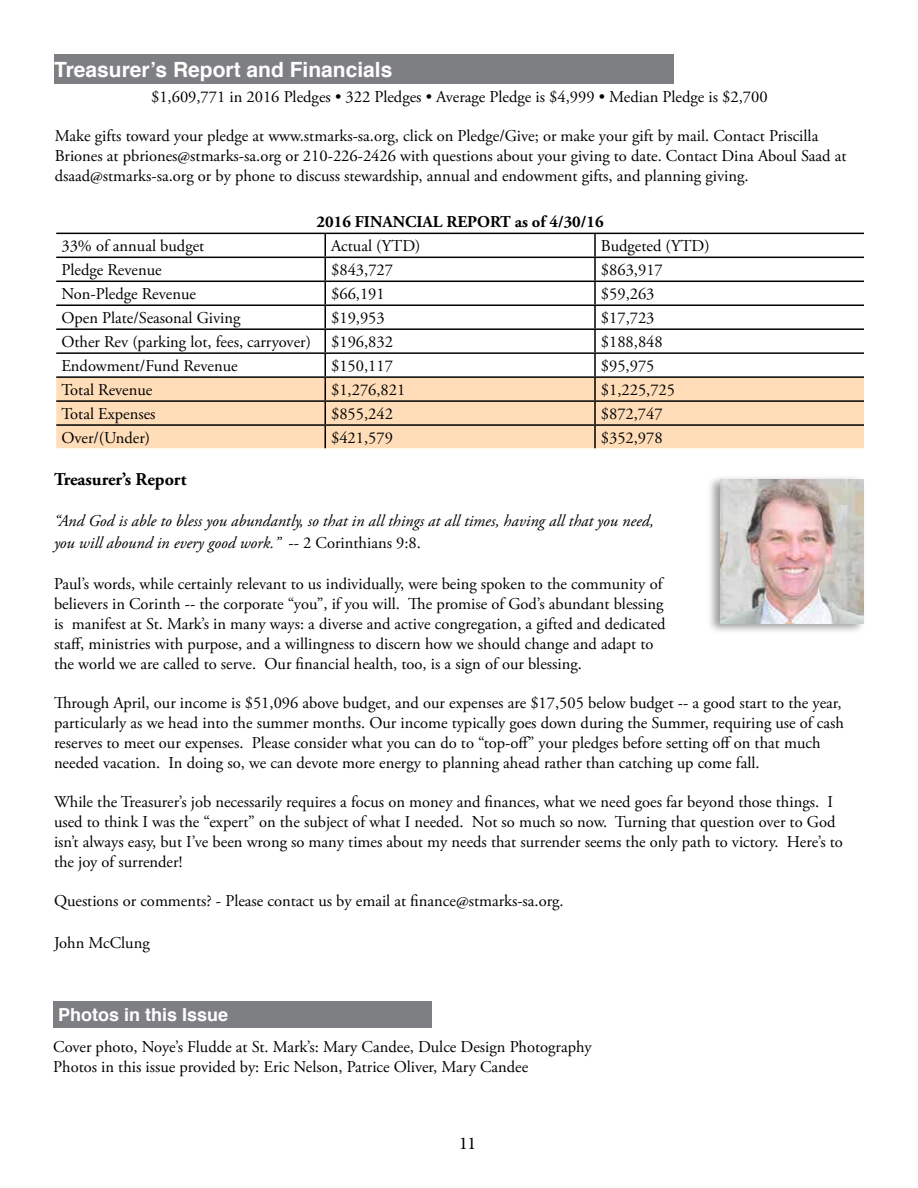
<style>
.page{position:relative;width:918px;height:1188px;background:#fff}
.page>*{position:absolute;margin:0;border:0;box-sizing:border-box;transform-origin:0 0}
.t1{font:700 21px "Helvetica";color:#fff}
.t2{font:700 18px "Adobe Garamond Pro";color:#000}
.t3{font:700 18px "Helvetica";color:#fff}
.t4{font:18px "Minion Pro";color:#000}
.t5{font:16.5px/19.8px "Adobe Garamond Pro";color:#000}
.t6{font:italic 16.5px/21.6px "Adobe Garamond Pro";color:#000}
.t7{font:700 16.5px "Adobe Garamond Pro";color:#000}
.s1{font-style:normal}
</style>
<div class="page">
<div style="left:54px;top:54px;width:619px;height:29px;background:#7e7f82"></div>
<div style="left:56px;top:378px;width:808px;height:70px;background:#ffddb8"></div>
<hr style="left:56px;top:233px;width:269px;height:1px;background:#000">
<hr style="left:325px;top:233px;width:270px;height:1px;background:#000">
<hr style="left:324px;top:234px;width:2px;height:23px;background:#000">
<hr style="left:595px;top:233px;width:269px;height:1px;background:#000">
<hr style="left:594px;top:234px;width:2px;height:23px;background:#000">
<hr style="left:56px;top:257px;width:269px;height:1px;background:#000">
<hr style="left:325px;top:257px;width:270px;height:1px;background:#000">
<hr style="left:324px;top:258px;width:2px;height:23px;background:#000">
<hr style="left:595px;top:257px;width:269px;height:1px;background:#000">
<hr style="left:594px;top:258px;width:2px;height:23px;background:#000">
<hr style="left:56px;top:281px;width:269px;height:1px;background:#000">
<hr style="left:325px;top:281px;width:270px;height:1px;background:#000">
<hr style="left:324px;top:282px;width:2px;height:22px;background:#000">
<hr style="left:595px;top:281px;width:269px;height:1px;background:#000">
<hr style="left:594px;top:282px;width:2px;height:22px;background:#000">
<hr style="left:56px;top:304px;width:269px;height:2px;background:#000">
<hr style="left:325px;top:304px;width:270px;height:2px;background:#000">
<hr style="left:324px;top:306px;width:2px;height:22px;background:#000">
<hr style="left:595px;top:304px;width:269px;height:2px;background:#000">
<hr style="left:594px;top:306px;width:2px;height:22px;background:#000">
<hr style="left:56px;top:328px;width:269px;height:2px;background:#000">
<hr style="left:325px;top:328px;width:270px;height:2px;background:#000">
<hr style="left:324px;top:330px;width:2px;height:22px;background:#000">
<hr style="left:595px;top:328px;width:269px;height:2px;background:#000">
<hr style="left:594px;top:330px;width:2px;height:22px;background:#000">
<hr style="left:56px;top:352px;width:269px;height:2px;background:#000">
<hr style="left:325px;top:352px;width:270px;height:2px;background:#000">
<hr style="left:324px;top:354px;width:2px;height:22px;background:#000">
<hr style="left:595px;top:352px;width:269px;height:2px;background:#000">
<hr style="left:594px;top:354px;width:2px;height:22px;background:#000">
<hr style="left:56px;top:376px;width:269px;height:2px;background:#000">
<hr style="left:325px;top:376px;width:270px;height:2px;background:#000">
<hr style="left:324px;top:378px;width:2px;height:22px;background:#000">
<hr style="left:595px;top:376px;width:269px;height:2px;background:#000">
<hr style="left:594px;top:378px;width:2px;height:22px;background:#000">
<hr style="left:56px;top:400px;width:269px;height:2px;background:#000">
<hr style="left:325px;top:400px;width:270px;height:2px;background:#000">
<hr style="left:324px;top:402px;width:2px;height:22px;background:#000">
<hr style="left:595px;top:400px;width:269px;height:2px;background:#000">
<hr style="left:594px;top:402px;width:2px;height:22px;background:#000">
<hr style="left:56px;top:424px;width:269px;height:2px;background:#000">
<hr style="left:325px;top:424px;width:270px;height:2px;background:#000">
<hr style="left:324px;top:426px;width:2px;height:22px;background:#000">
<hr style="left:595px;top:424px;width:269px;height:2px;background:#000">
<hr style="left:594px;top:426px;width:2px;height:22px;background:#000">
<div style="left:706px;top:475px;width:160px;height:160px;background:#000;opacity:.4"></div>
<img style="left:720px;top:480px;width:144px;height:143px">
<div style="left:53px;top:1001px;width:379px;height:27px;background:#7e7f82"></div>
<p class="t1" style="left:54px;top:52px;width:340px">Treasurer’s Report and Financials</p>
<p class="t5" style="left:151px;top:87px;width:618px">$1,609,771 in 2016 Pledges • 322 Pledges • Average Pledge is $4,999 • Median Pledge is $2,700</p>
<p class="t5" style="left:55px;top:127px;width:793px">Make gifts toward your pledge at www.stmarks-sa.org, click on Pledge/Give; or make your gift by mail. Contact Priscilla<br>Briones at pbriones@stmarks-sa.org or 210-226-2426 with questions about your giving to date. Contact Dina Aboul Saad at dsaad@stmarks-sa.org or by phone to discuss stewardship, annual and endowment gifts, and planning giving.</p>
<p class="t7" style="left:317px;top:213px;width:289px">2016 FINANCIAL REPORT as of 4/30/16</p>
<p class="t5" style="left:61px;top:237px;width:144px">33% of annual budget</p>
<p class="t5" style="left:331px;top:237px;width:91px">Actual (YTD)</p>
<p class="t5" style="left:601px;top:237px;width:110px">Budgeted (YTD)</p>
<p class="t5" style="left:61px;top:261px;width:102px">Pledge Revenue</p>
<p class="t5" style="left:331px;top:261px;width:63px">$843,727</p>
<p class="t5" style="left:601px;top:261px;width:63px">$863,917</p>
<p class="t5" style="left:61px;top:285px;width:136px">Non-Pledge Revenue</p>
<p class="t5" style="left:331px;top:285px;width:55px">$66,191</p>
<p class="t5" style="left:601px;top:285px;width:55px">$59,263</p>
<p class="t5" style="left:61px;top:309px;width:181px">Open Plate/Seasonal Giving</p>
<p class="t5" style="left:331px;top:309px;width:55px">$19,953</p>
<p class="t5" style="left:601px;top:309px;width:55px">$17,723</p>
<p class="t5" style="left:61px;top:333px;width:333px">Other Rev (parking lot, fees, carryover) $196,832</p>
<p class="t5" style="left:601px;top:333px;width:63px">$188,848</p>
<p class="t5" style="left:61px;top:357px;width:178px">Endowment/Fund Revenue</p>
<p class="t5" style="left:331px;top:357px;width:63px">$150,117</p>
<p class="t5" style="left:601px;top:357px;width:55px">$95,975</p>
<p class="t5" style="left:61px;top:381px;width:93px">Total Revenue</p>
<p class="t5" style="left:331px;top:381px;width:76px">$1,276,821</p>
<p class="t5" style="left:601px;top:381px;width:76px">$1,225,725</p>
<p class="t5" style="left:61px;top:404px;width:96px">Total Expenses</p>
<p class="t5" style="left:331px;top:404px;width:63px">$855,242</p>
<p class="t5" style="left:601px;top:404px;width:63px">$872,747</p>
<p class="t5" style="left:61px;top:428px;width:90px">Over/(Under)</p>
<p class="t5" style="left:331px;top:428px;width:63px">$421,579</p>
<p class="t5" style="left:601px;top:428px;width:63px">$352,978</p>
<p class="t2" style="left:54px;top:469px;width:134px">Treasurer’s Report</p>
<p class="t6" style="left:54px;top:511px;width:601px">“And God is able to bless you abundantly, so that in all things at all times, having all that you need, you will abound in every good work.” <span class="s1">-- 2 Corinthians 9:8.</span></p>
<p class="t5" style="left:54px;top:575px;width:613px">Paul’s words, while certainly relevant to us individually, were being spoken to the community of believers in Corinth -- the corporate “you”, if you will. The promise of God’s abundant blessing is manifest at St. Mark’s in many ways: a diverse and active congregation, a gifted and dedicated staff, ministries with purpose, and a willingness to discern how we should change and adapt to the world we are called to serve. Our financial health, too, is a sign of our blessing.</p>
<p class="t5" style="left:54px;top:694px;width:791px">Through April, our income is $51,096 above budget, and our expenses are $17,505 below budget -- a good start to the year, particularly as we head into the summer months. Our income typically goes down during the Summer, requiring use of cash reserves to meet our expenses. Please consider what you can do to “top-off” your pledges before setting off on that much needed vacation. In doing so, we can devote more energy to planning ahead rather than catching up come fall.</p>
<p class="t5" style="left:54px;top:793px;width:790px">While the Treasurer’s job necessarily requires a focus on money and finances, what we need goes far beyond those things. I used to think I was the “expert” on the subject of what I needed. Not so much so now. Turning that question over to God isn’t always easy, but I’ve been wrong so many times about my needs that surrender seems the only path to victory. Here’s to the joy of surrender!</p>
<p class="t5" style="left:54px;top:892px;width:511px">Questions or comments? - Please contact us by email at finance@stmarks-sa.org.</p>
<p class="t5" style="left:54px;top:933px;width:97px">John McClung</p>
<p class="t3" style="left:58px;top:1000px;width:172px">Photos in this Issue</p>
<p class="t5" style="left:53px;top:1038px;width:540px">Cover photo, Noye’s Fludde at St. Mark’s: Mary Candee, Dulce Design Photography<br>Photos in this issue provided by: Eric Nelson, Patrice Oliver, Mary Candee</p>
<p class="t4" style="left:459px;top:1131px;width:19px">11</p>
</div>
